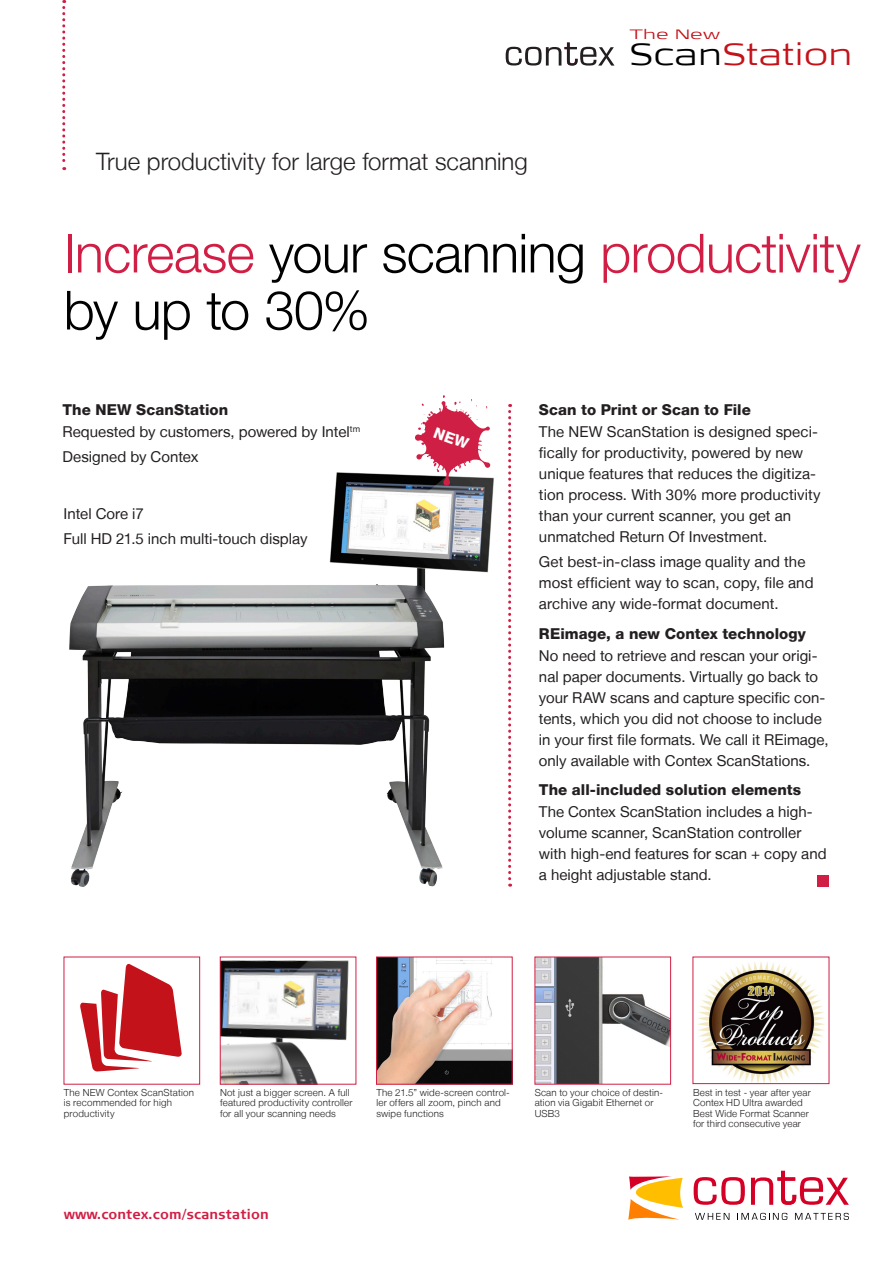
<style>
.page{position:relative;width:893px;height:1263px;background:#fff}
.page>*{position:absolute;margin:0;border:0;box-sizing:border-box;transform-origin:0 0}
.Front_Headline{font:300 54px/57px "Helvetica Neue LT";letter-spacing:-.015em;color:#000}
.t1{font:300 30.3px "Signa Ext Column";letter-spacing:.05em;color:#c4121a}
.Front_Headline-2{font:300 24px "Helvetica Neue LT";color:#231f20}
.Body{font:15px/21px "Helvetica Neue LT";letter-spacing:.005em;color:#231f20}
.Body-2{font:800 15px "Helvetica Neue LT";letter-spacing:.005em;color:#231f20}
.Body_frontpage{font:700 13.5px "Signa Column";letter-spacing:.01em;color:#d11e44}
.t2{font:300 13.5px "Signa Ext Column";letter-spacing:.045em;color:#c4121a;scale:1.21 1}
.Table-body{font:300 9.75px/10.5px "Helvetica Neue LT";letter-spacing:.02em;color:#231f20}
.s1{color:#000}
.s2{color:#d11e44}
</style>
<div class="page">
<div style="left:818px;top:875px;width:11px;height:12px;background:#d11e44"></div>
<img style="left:69px;top:464px;width:425px;height:423px">
<svg style="left:506px;top:43px;width:108px;height:23px"></svg>
<svg style="left:62px;top:0;width:3px;height:170px"></svg>
<svg style="left:694px;top:1177px;width:51px;height:28px"></svg>
<svg style="left:751px;top:1171px;width:98px;height:34px"></svg>
<svg style="left:628px;top:1176px;width:55px;height:44px"></svg>
<svg style="left:695px;top:1213px;width:34px;height:7px"></svg>
<svg style="left:737px;top:1213px;width:50px;height:7px"></svg>
<svg style="left:795px;top:1213px;width:54px;height:7px"></svg>
<svg style="left:80px;top:964px;width:102px;height:108px"></svg>
<img style="left:698px;top:962px;width:126px;height:120px">
<img style="left:378px;top:959px;width:132px;height:123px">
<img style="left:537px;top:959px;width:132px;height:123px">
<img style="left:222px;top:960px;width:127px;height:122px">
<svg style="left:508px;top:404px;width:3px;height:483px"></svg>
<svg style="left:415px;top:395px;width:75px;height:91px"></svg>
<p class="t2" style="left:630px;top:26px;width:76px">The New</p>
<p class="Front_Headline-2" style="left:96px;top:147px;width:433px">True productivity for large format scanning</p>
<p class="t1" style="left:630px;top:37px;width:223px"><span class="s1">Scan</span>Station</p>
<p class="Front_Headline" style="left:64px;top:224px;width:799px"><span class="s2">Increase</span> your scanning <span class="s2">productivity </span>by up to 30%</p>
<p class="Body-2" style="left:63px;top:400px;width:167px">The NEW ScanStation</p>
<p class="Body" style="left:63px;top:421px;width:299px">Requested by customers, powered by Intel<sup>tm</sup></p>
<p class="Body" style="left:62px;top:446px;width:137px">Designed by Contex</p>
<p class="Body" style="left:64px;top:503px;width:82px">Intel Core i7</p>
<p class="Body" style="left:64px;top:528px;width:246px">Full HD 21.5 inch multi-touch display</p>
<p class="Body-2" style="left:539px;top:400px;width:213px">Scan to Print or Scan to File</p>
<p class="Body" style="left:539px;top:421px;width:283px">The NEW ScanStation is designed speci&shy;fically for productivity, powered by new unique features that reduces the digitiza&shy;tion process. With 30% more productivity than your current scanner, you get an unmatched Return Of Investment.</p>
<p class="Body" style="left:539px;top:551px;width:276px">Get best-in-class image quality and the most efficient way to scan, copy, file and archive any wide-format document.</p>
<p class="Body-2" style="left:539px;top:624px;width:268px">REimage, a new Contex technology</p>
<p class="Body" style="left:539px;top:644px;width:291px">No need to retrieve and rescan your origi&shy;nal paper documents. Virtually go back to your RAW scans and capture specific con&shy;tents, which you did not choose to include in your first file formats. We call it REimage, only available with Contex ScanStations.</p>
<p class="Body-2" style="left:539px;top:781px;width:264px">The all-included solution elements</p>
<p class="Body" style="left:539px;top:801px;width:289px">The Contex ScanStation includes a high&shy;volume scanner, ScanStation controller with high-end features for scan + copy and a height adjustable stand.</p>
<p class="Table-body" style="left:64px;top:1087px;width:132px">The NEW Contex ScanStation is recommended for high productivity</p>
<p class="Table-body" style="left:693px;top:1087px;width:119px">Best in test - year after year</p>
<p class="Table-body" style="left:220px;top:1087px;width:134px">Not just a bigger screen. A full featured productivity controller for all your scanning needs</p>
<p class="Table-body" style="left:535px;top:1087px;width:129px">Scan to your choice of destin&shy;ation via Gigabit Ethernet or<br>USB3</p>
<p class="Table-body" style="left:376px;top:1087px;width:135px">The 21.5” wide-screen control&shy;ler offers all zoom, pinch and swipe functions</p>
<p class="Table-body" style="left:693px;top:1097px;width:117px">Contex HD Ultra awarded<br>Best Wide Format Scanner for third consecutive year</p>
<p class="Body_frontpage" style="left:64px;top:1207px;width:206px">www.contex.com/scanstation</p>
</div>
